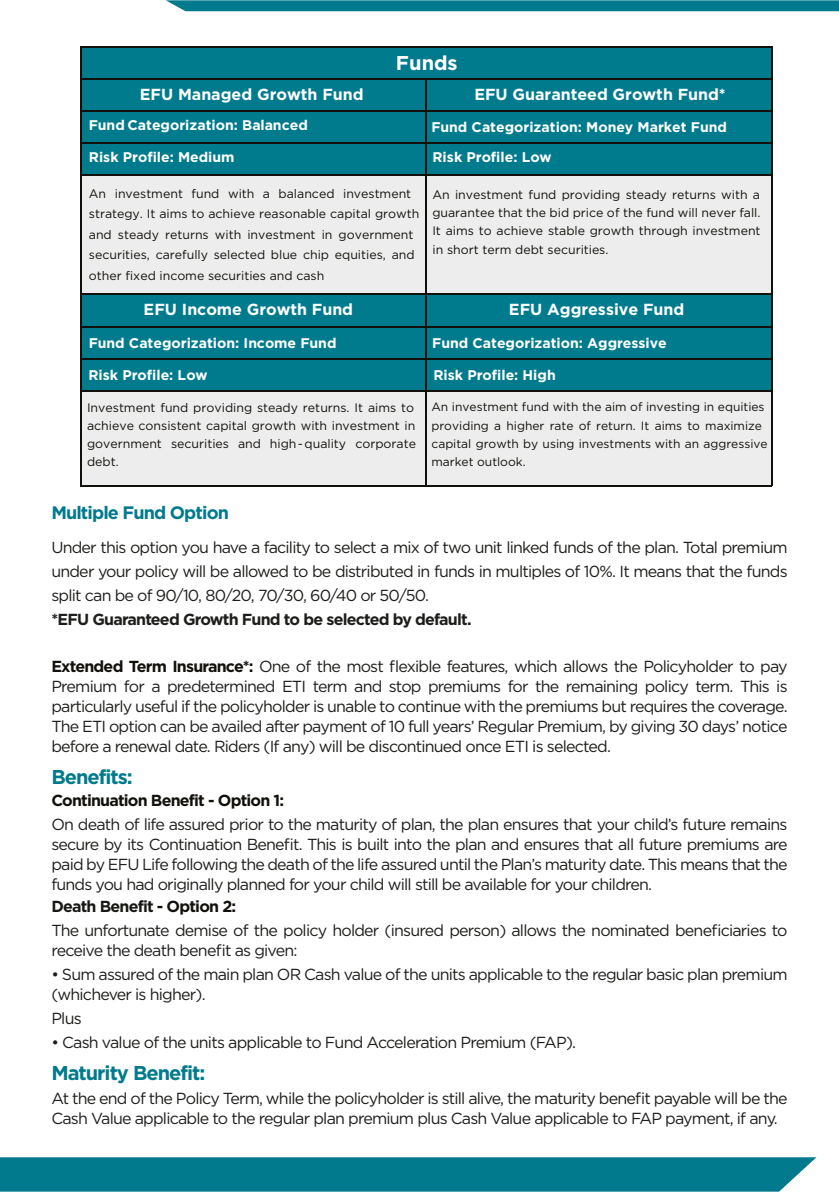
<style>
.page{position:relative;width:839px;height:1192px;background:#fff}
.page>*{position:absolute;margin:0;border:0;box-sizing:border-box;transform-origin:0 0}
.t1{font:700 20px "Gotham";letter-spacing:-.05em;color:#007a8c}
.t2{font:700 20px "Gotham";color:#fff}
.t3{font:700 18px "Gotham";letter-spacing:-.05em;color:#007a8c}
.t4{font:16px/20px "Gotham";letter-spacing:-.05em;color:#1d1d1b;text-align:justify}
.t5{font:700 16px "Gotham";color:#fff}
.t6{font:700 16px "Gotham";letter-spacing:-.05em;color:#1d1d1b}
.t7{font:700 16px "Gotham";letter-spacing:-.05em;color:#12100b}
.t8{font:700 14px "Gotham";color:#fff}
.t9{font:12.4px/20.4px "Gotham";color:#12100b}
.t10{font:12px/18.2px "Gotham";color:#12100b}
.s1{font-family:"Calibri";font-size:14.6px}
.s2{font-weight:700;color:#12100b}
.s3{font-weight:700;color:#171714}
</style>
<div class="page">
<div style="left:81px;top:391px;width:344px;height:94px;background:#ededed"></div>
<div style="left:80px;top:47px;width:691px;height:31px;background:#007b8e"></div>
<hr style="left:80px;top:46px;width:691px;height:2px;background:#12100b">
<div style="left:80px;top:79px;width:345px;height:31px;background:#007b8e"></div>
<div style="left:425px;top:79px;width:346px;height:31px;background:#007b8e"></div>
<hr style="left:80px;top:78px;width:345px;height:1px;background:#12100b">
<hr style="left:421px;top:78px;width:350px;height:1px;background:#12100b">
<hr style="left:425px;top:79px;width:1px;height:31px;background:#12100b">
<div style="left:80px;top:112px;width:345px;height:30px;background:#007b8e"></div>
<div style="left:425px;top:112px;width:346px;height:30px;background:#007b8e"></div>
<hr style="left:80px;top:110px;width:345px;height:1px;background:#12100b">
<hr style="left:423px;top:110px;width:348px;height:1px;background:#12100b">
<hr style="left:425px;top:111px;width:1px;height:31px;background:#12100b">
<div style="left:80px;top:144px;width:345px;height:31px;background:#007b8e"></div>
<div style="left:425px;top:144px;width:346px;height:31px;background:#007b8e"></div>
<hr style="left:80px;top:142px;width:345px;height:2px;background:#12100b">
<hr style="left:423px;top:142px;width:348px;height:2px;background:#12100b">
<hr style="left:425px;top:144px;width:1px;height:31px;background:#12100b">
<div style="left:80px;top:176px;width:345px;height:119px;background:#ededed"></div>
<div style="left:425px;top:176px;width:346px;height:119px;background:#ededed"></div>
<hr style="left:80px;top:175px;width:345px;height:1px;background:#12100b">
<hr style="left:421px;top:175px;width:350px;height:1px;background:#12100b">
<hr style="left:425px;top:176px;width:1px;height:119px;background:#12100b">
<div style="left:80px;top:295px;width:345px;height:31px;background:#007b8e"></div>
<div style="left:426px;top:295px;width:345px;height:31px;background:#007b8e"></div>
<hr style="left:80px;top:294px;width:345px;height:1px;background:#12100b">
<hr style="left:424px;top:294px;width:347px;height:1px;background:#12100b">
<div style="left:80px;top:327px;width:345px;height:31px;background:#007b8e"></div>
<div style="left:426px;top:327px;width:345px;height:31px;background:#007b8e"></div>
<hr style="left:80px;top:326px;width:345px;height:1px;background:#12100b">
<hr style="left:424px;top:326px;width:347px;height:1px;background:#12100b">
<div style="left:80px;top:359px;width:345px;height:31px;background:#007b8e"></div>
<div style="left:426px;top:359px;width:345px;height:31px;background:#007b8e"></div>
<hr style="left:80px;top:358px;width:345px;height:1px;background:#12100b">
<hr style="left:423px;top:358px;width:348px;height:1px;background:#12100b">
<div style="left:426px;top:392px;width:345px;height:94px;background:#ededed"></div>
<hr style="left:80px;top:390px;width:345px;height:2px;background:#12100b">
<hr style="left:424px;top:390px;width:347px;height:2px;background:#12100b">
<hr style="left:425px;top:284px;width:1px;height:203px;background:#12100b">
<hr style="left:80px;top:485px;width:345px;height:2px;background:#12100b">
<hr style="left:426px;top:485px;width:345px;height:2px;background:#12100b">
<hr style="left:771px;top:46px;width:1px;height:440px;background:#12100b">
<hr style="left:80px;top:46px;width:1px;height:441px;background:#12100b">
<svg style="left:166px;top:0;width:672px;height:11px;background:#0b7f90"></svg>
<div style="left:0;top:1157px;width:816px;height:34px;background:#007a8c"></div>
<p class="t2" style="left:396px;top:51px;width:63px">Funds</p>
<p class="t5" style="left:140px;top:85px;width:225px">EFU Managed Growth Fund</p>
<p class="t5" style="left:474px;top:85px;width:253px">EFU Guaranteed Growth Fund*</p>
<p class="t8" style="left:89px;top:117px;width:220px">Fund Categorization: Balanced</p>
<p class="t8" style="left:431px;top:119px;width:297px">Fund Categorization: Money Market Fund</p>
<p class="t8" style="left:89px;top:149px;width:147px">Risk Profile: Medium</p>
<p class="t8" style="left:432px;top:149px;width:121px">Risk Profile: Low</p>
<p class="t9" style="left:89px;top:183px;width:332px">An investment fund with a balanced investment strategy. It aims to achieve reasonable capital growth and steady returns with investment in government securities, carefully selected blue chip equities, and other fixed income securities and cash</p>
<p class="t9" style="left:432px;top:185px;width:329px;line-height:18.4px;text-align:justify">An investment fund providing steady returns with a guarantee that the bid price of the fund will never fall.<br>It aims to achieve stable growth through investment in short term debt securities.</p>
<p class="t5" style="left:143px;top:300px;width:211px">EFU Income Growth Fund</p>
<p class="t5" style="left:508px;top:300px;width:177px">EFU Aggressive Fund</p>
<p class="t8" style="left:89px;top:334px;width:249px">Fund Categorization: Income Fund</p>
<p class="t8" style="left:432px;top:334px;width:236px">Fund Categorization: Aggressive</p>
<p class="t8" style="left:88px;top:367px;width:121px">Risk Profile: Low</p>
<p class="t8" style="left:433px;top:367px;width:124px">Risk Profile: High</p>
<p class="t9" style="left:87px;top:399px;width:330px;line-height:17.8px">Investment fund providing steady returns. It aims to achieve consistent capital growth with investment in government securities and high<span class="s1">-</span> quality corporate debt.</p>
<p class="t10" style="left:431px;top:397px;width:337px">An investment fund with the aim of investing in equities providing a higher rate of return. It aims to maximize capital growth by using investments with an aggressive market outlook.</p>
<p class="t3" style="left:51px;top:502px;width:179px">Multiple Fund Option</p>
<p class="t4" style="left:51px;top:535px;width:737px;line-height:24px">Under this option you have a facility to select a mix of two unit linked funds of the plan. Total premium under your policy will be allowed to be distributed in funds in multiples of 10%. It means that the funds split can be of 90/10, 80/20, 70/30, 60/40 or 50/50.</p>
<p class="t6" style="left:51px;top:610px;width:421px">*EFU Guaranteed Growth Fund to be selected by default.</p>
<p class="t4" style="left:51px;top:656px;width:737px"><span class="s2">Extended Term Insurance*:</span> One of the most flexible features, which allows the Policyholder to pay Premium for a predetermined ETI term and stop premiums for the remaining policy term. This is particularly useful if the policyholder is unable to continue with the premiums but requires the coverage.<br>The ETI option can be availed after payment of 10 full years’ Regular Premium, by giving 30 days’ notice before a renewal date. Riders (If any) will be discontinued once ETI is selected.</p>
<p class="t1" style="left:51px;top:765px;width:83px">Benefits:</p>
<p class="t7" style="left:51px;top:791px;width:234px">Continuation Benefit - Option 1:</p>
<p class="t4" style="left:51px;top:814px;width:737px">On death of life assured prior to the maturity of plan, the plan ensures that your child’s future remains secure by its Continuation Benefit. This is built into the plan and ensures that all future premiums are paid by EFU Life following the death of the life assured until the Plan’s maturity date. This means that the funds you had originally planned for your child will still be available for your children.</p>
<p class="t4" style="left:51px;top:894px;width:737px;line-height:24px"><span class="s3">Death Benefit</span> <span class="s2">- Option 2:<br></span>The unfortunate demise of the policy holder (insured person) allows the nominated beneficiaries to</p>
<p class="t4" style="left:51px;top:940px;width:247px">receive the death benefit as given:</p>
<p class="t4" style="left:51px;top:964px;width:737px">• Sum assured of the main plan OR Cash value of the units applicable to the regular basic plan premium (whichever is higher).</p>
<p class="t4" style="left:51px;top:1008px;width:32px">Plus</p>
<p class="t4" style="left:51px;top:1032px;width:526px">• Cash value of the units applicable to Fund Acceleration Premium (FAP).</p>
<p class="t1" style="left:51px;top:1061px;width:155px">Maturity Benefit:</p>
<p class="t4" style="left:51px;top:1088px;width:737px">At the end of the Policy Term, while the policyholder is still alive, the maturity benefit payable will be the<br>Cash Value applicable to the regular plan premium plus Cash Value applicable to FAP payment, if any.</p>
</div>
